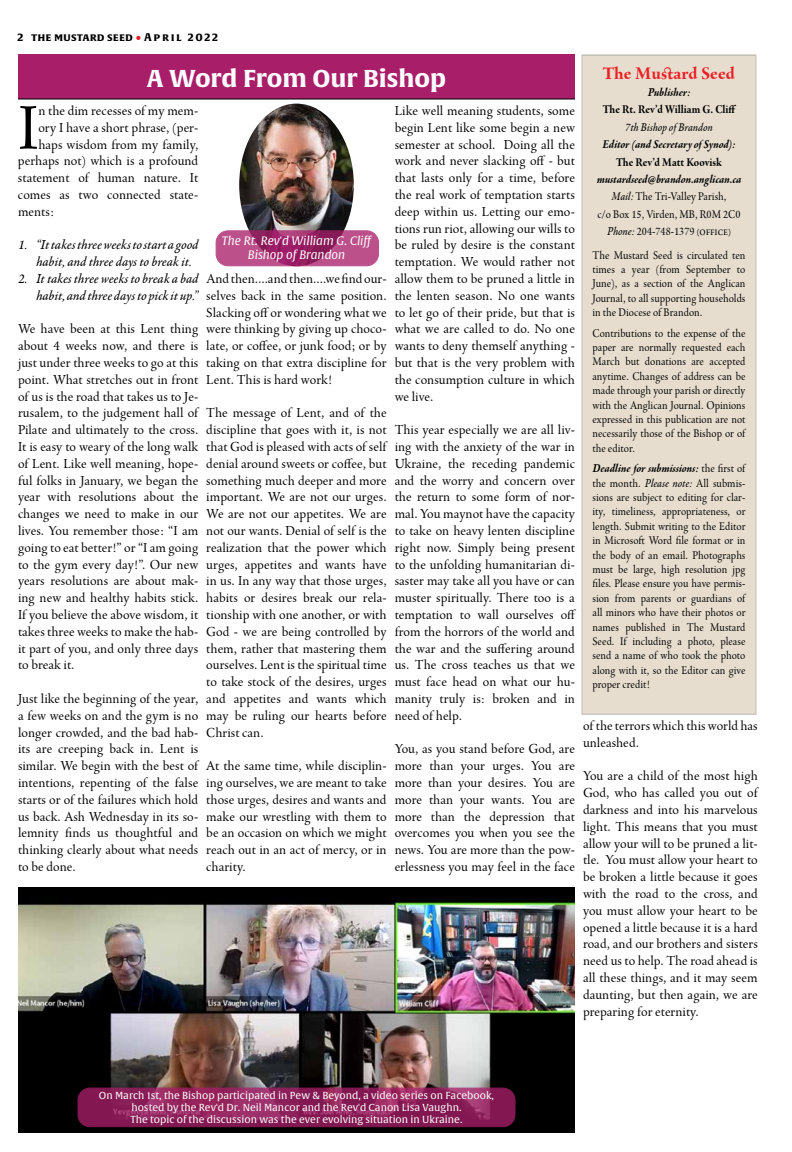
<style>
.page{position:relative;width:792px;height:1152px;background:#fff}
.page>*{position:absolute;margin:0;border:0;box-sizing:border-box;transform-origin:0 0}
.t1{font:66.9px "Agmena Pro";color:#000}
.t2{font:700 24px "Alverata";color:#fff}
.t3{font:700 18px "Agmena Pro";color:#ed1f24}
.t4{font:14px/16.8px "Agmena Pro";color:#000;text-align:justify}
.t5{font:italic 14px/16.8px "Agmena Pro";color:#000}
.t6{font:12px/14.4px "Agmena Pro";color:#000;text-align:justify;scale:.9 1}
.t7{font:700 12px "Agmena Pro";color:#000;scale:.9 1}
.t8{font:italic 12px/14.4px "Alverata";color:#fff;text-align:center}
.t9{font:italic 700 12px "Agmena Pro";color:#000;scale:.9 1}
.t10{font:italic 12px "Agmena Pro";color:#000;scale:.9 1}
.t11{font:700 11px "Alverata";color:#000}
.t12{font:10px/12px "Alverata";color:#fff;text-align:center}
.s1{color:#ed1d24}
.s2{font-weight:700;font-style:italic}
.s3{font-style:italic}
</style>
<div class="page">
<div style="left:582px;top:54px;width:174px;height:661px;background:#e7ddce"></div>
<div style="left:18px;top:54px;width:557px;height:46px;background:#a81e69"></div>
<hr style="left:18px;top:98px;width:557px;height:2px;background:#000">
<div style="left:582px;top:55px;width:174px;height:660px;border:1px solid #bdbdc0"></div>
<img style="left:239px;top:104px;width:115px;height:126px">
<svg style="left:216px;top:231px;width:162px;height:35px;background:#aa3a78"></svg>
<div style="left:216px;top:230px;width:163px;height:36px;border:1px solid #a81e69;border-radius:12px"></div>
<img style="left:18px;top:888px;width:557px;height:245px">
<svg style="left:78px;top:1088px;width:437px;height:39px;background:#8d215a"></svg>
<div style="left:78px;top:1088px;width:438px;height:39px;border:1px solid #a81e69;border-radius:12px"></div>
<p class="t11" style="left:18px;top:30px;width:202px">2 the mustard seed <span class="s1">•</span> April 2022</p>
<h2 class="t2" style="left:147px;top:63px;width:301px">A Word From Our Bishop</h2>
<p class="t3" style="left:603px;top:62px;width:134px">The Mustard Seed</p>
<p class="t9" style="left:648px;top:85px;width:49px">Publisher:</p>
<p class="t7" style="left:603px;top:102px;width:150px">The Rt. Rev’d William G. Cliff</p>
<p class="t10" style="left:625px;top:120px;width:99px">7th Bishop of Brandon</p>
<p class="t9" style="left:603px;top:137px;width:149px">Editor (and Secretary of Synod):</p>
<p class="t7" style="left:616px;top:154px;width:119px">The Rev’d Matt Koovisk</p>
<p class="t6" style="left:597px;top:170px;width:162px;line-height:17.4px;text-align:center"><span class="s2">mustardseed@brandon.anglican.ca<br></span><span class="s3">Mail:</span> The Tri-Valley Parish,<br>c/o Box 15, Virden, MB, R0M 2C0<br><span class="s3">Phone:</span> 204-748-1379 (office)</p>
<p class="t6" style="left:592px;top:248px;width:172px">The Mustard Seed is circulated ten times a year (from September to June), as a section of the Anglican Journal, to all supporting households in the Diocese of Brandon.</p>
<p class="t6" style="left:592px;top:326px;width:172px">Contributions to the expense of the paper are normally requested each March but donations are accepted anytime. Changes of address can be made through your parish or directly with the Anglican Journal. Opinions expressed in this publication are not necessarily those of the Bishop or of the editor.</p>
<p class="t6" style="left:592px;top:461px;width:172px"><span class="s2">Deadline for submissions:</span> the first of the month. <span class="s3">Please note:</span> All submis&shy;sions are subject to editing for clar&shy;ity, timeliness, appropriateness, or length. Submit writing to the Editor in Microsoft Word file format or in the body of an email. Photographs must be large, high resolution jpg files. Please ensure you have permis&shy;sion from parents or guardians of all minors who have their photos or names published in The Mustard Seed. If including a photo, please send a name of who took the photo along with it, so the Editor can give proper credit!</p>
<h1 class="t1" style="left:18px;top:86px;width:22px">I</h1>
<p class="t4" style="left:38px;top:102px;width:161px">n the dim recesses of my mem-</p>
<p class="t4" style="left:395px;top:102px;width:182px">Like well meaning students, some begin Lent like some begin a new semester at school. Doing all the work and never slacking off - but that lasts only for a time, before the real work of temptation starts deep within us. Letting our emo&shy;tions run riot, allowing our wills to be ruled by desire is the constant temptation. We would rather not allow them to be pruned a little in the lenten season. No one wants to let go of their pride, but that is what we are called to do. No one wants to deny themself anything - but that is the very problem with the consumption culture in which we live.</p>
<p class="t4" style="left:395px;top:421px;width:183px">This year especially we are all liv&shy;ing with the anxiety of the war in Ukraine, the receding pandemic and the worry and concern over the return to some form of nor&shy;mal. You maynot have the capacity to take on heavy lenten discipline right now. Simply being present to the unfolding humanitarian di&shy;saster may take all you have or can muster spiritually. There too is a temptation to wall ourselves off from the horrors of the world and the war and the suffering around us. The cross teaches us that we must face head on what our hu&shy;manity truly is: broken and in need of help.</p>
<p class="t4" style="left:395px;top:740px;width:182px">You, as you stand before God, are more than your urges. You are more than your desires. You are more than your wants. You are more than the depression that overcomes you when you see the news. You are more than the pow&shy;erlessness you may feel in the face</p>
<p class="t4" style="left:38px;top:119px;width:161px">ory I have a short phrase, (per-</p>
<p class="t4" style="left:38px;top:136px;width:161px">haps wisdom from my family,</p>
<p class="t4" style="left:18px;top:152px;width:182px">perhaps not) which is a profound</p>
<p class="t4" style="left:18px;top:169px;width:182px">statement of human nature. It</p>
<p class="t4" style="left:18px;top:186px;width:182px">comes as two connected state-</p>
<p class="t4" style="left:18px;top:203px;width:37px">ments:</p>
<p class="t5" style="left:36px;top:237px;width:164px;text-indent:-18px">1. “It takes three weeks to start a good habit, and three days to break it.</p>
<p class="t5" style="left:18px;top:271px;width:182px;text-align:right">2. It takes three weeks to break a bad habit, and three days to pick it up.”</p>
<p class="t4" style="left:18px;top:320px;width:182px">We have been at this Lent thing about 4 weeks now, and there is just under three weeks to go at this point. What stretches out in front of us is the road that takes us to Je&shy;rusalem, to the judgement hall of Pilate and ultimately to the cross.<br>It is easy to weary of the long walk of Lent. Like well meaning, hope&shy;ful folks in January, we began the year with resolutions about the changes we need to make in our lives. You remember those: “I am going to eat better!” or “I am going to the gym every day!”. Our new years resolutions are about mak&shy;ing new and healthy habits stick.<br>If you believe the above wisdom, it takes three weeks to make the hab&shy;it part of you, and only three days to break it.</p>
<p class="t4" style="left:18px;top:690px;width:182px">Just like the beginning of the year, a few weeks on and the gym is no longer crowded, and the bad hab&shy;its are creeping back in. Lent is similar. We begin with the best of intentions, repenting of the false starts or of the failures which hold us back. Ash Wednesday in its so&shy;lemnity finds us thoughtful and thinking clearly about what needs to be done.</p>
<p class="t8" style="left:222px;top:234px;width:153px">The Rt. Rev'd William G. Cliff<br>Bishop of Brandon</p>
<p class="t4" style="left:206px;top:270px;width:182px">And then....and then....we find our&shy;selves back in the same position.<br>Slacking off or wondering what we were thinking by giving up choco&shy;late, or coffee, or junk food; or by taking on that extra discipline for Lent. This is hard work!</p>
<p class="t4" style="left:206px;top:404px;width:182px">The message of Lent, and of the discipline that goes with it, is not that God is pleased with acts of self denial around sweets or coffee, but something much deeper and more important. We are not our urges.<br>We are not our appetites. We are not our wants. Denial of self is the realization that the power which urges, appetites and wants have in us. In any way that those urges, habits or desires break our rela&shy;tionship with one another, or with God - we are being controlled by them, rather that mastering them ourselves. Lent is the spiritual time to take stock of the desires, urges and appetites and wants which may be ruling our hearts before Christ can.</p>
<p class="t4" style="left:206px;top:757px;width:182px">At the same time, while disciplin&shy;ing ourselves, we are meant to take those urges, desires and wants and make our wrestling with them to be an occasion on which we might reach out in an act of mercy, or in charity.</p>
<p class="t4" style="left:583px;top:717px;width:176px">of the terrors which this world has unleashed.</p>
<p class="t4" style="left:583px;top:767px;width:176px">You are a child of the most high God, who has called you out of darkness and into his marvelous light. This means that you must allow your will to be pruned a lit&shy;tle. You must allow your heart to be broken a little because it goes with the road to the cross, and you must allow your heart to be opened a little because it is a hard road, and our brothers and sisters need us to help. The road ahead is all these things, and it may seem daunting, but then again, we are preparing for eternity.</p>
<p class="t12" style="left:99px;top:1090px;width:397px">On March 1st, the Bishop participated in Pew &amp; Beyond, a video series on Facebook, hosted by the Rev'd Dr. Neil Mancor and the Rev'd Canon Lisa Vaughn.<br>The topic of the discussion was the ever evolving situation in Ukraine.</p>
</div>
